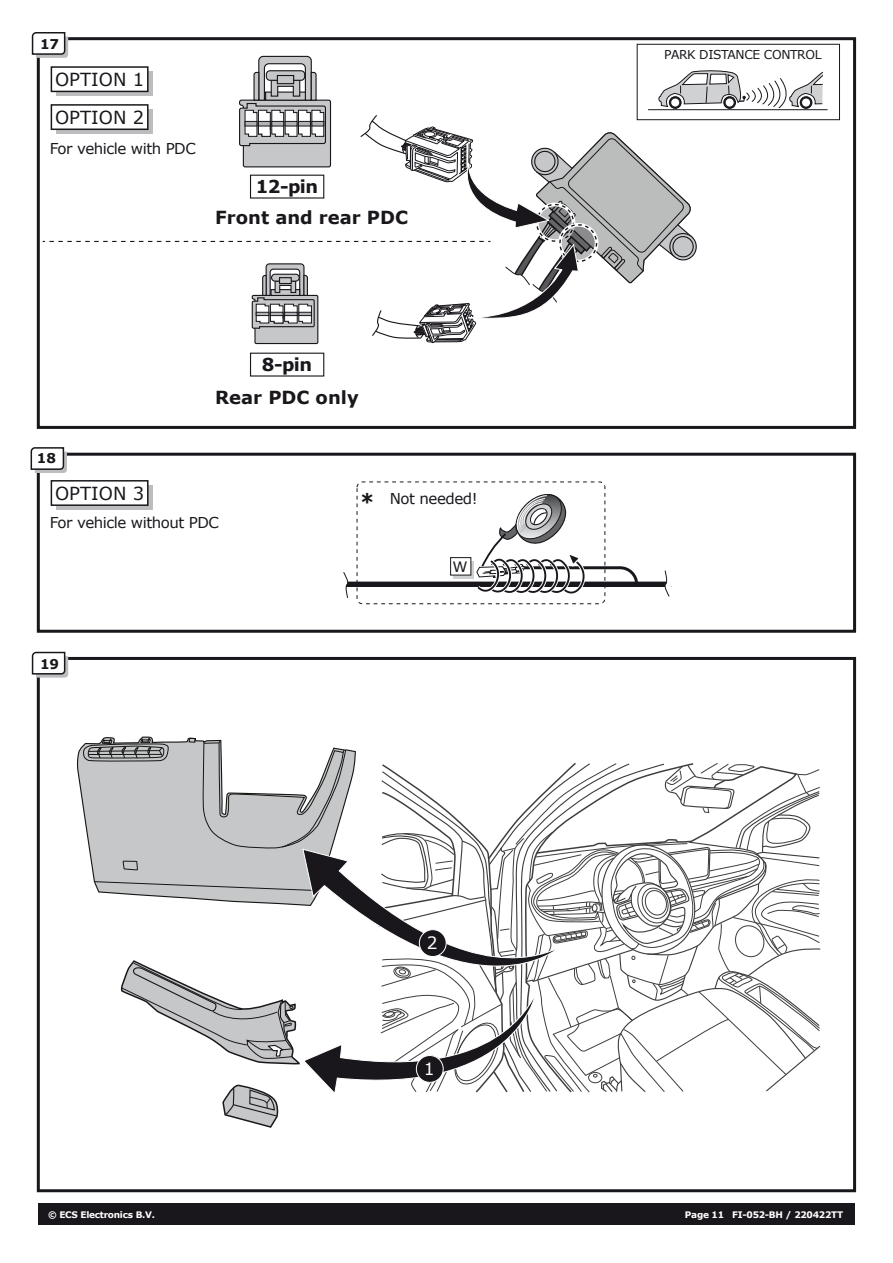
<style>
.page{position:relative;width:893px;height:1263px;background:#fff}
.page>*{position:absolute;margin:0;border:0;box-sizing:border-box;transform-origin:0 0}
.t1{font:700 18px "Verdana";color:#1a171c}
.t2{font:18px/37.8px "Verdana";color:#1a171c}
.t3{font:700 17.85px "Verdana";letter-spacing:-.03em;color:#1a171c}
.t4{font:17.1px "Verdana";color:#fff}
.t5{font:15px "Verdana";letter-spacing:-.03em;color:#1a171c}
.t6{font:14.4px "Verdana";color:#1a171c;scale:1.07 1}
.t7{font:700 13.5px "Verdana";color:#1a171c}
.t8{font:12.3px "Verdana";letter-spacing:-.03em;color:#1a171c}
.t9{font:700 9px "Verdana";letter-spacing:-.03em;color:#fff}
.s1{font-weight:700;font-size:21px}
</style>
<div class="page">
<div style="left:37px;top:657px;width:819px;height:535px;border:3px solid #1a171c"></div>
<svg style="left:31px;top:651px;width:37px;height:27px"></svg>
<svg style="left:249px;top:352px;width:76px;height:25px"></svg>
<hr style="left:648px;top:109px;width:180px;height:1px;background:#1a171c">
<div style="left:344px;top:582px;width:327px;height:5px;background:#1a171c"></div>
<div style="left:56px;top:485px;width:96px;height:25px;background:#bbbdbe"></div>
<div style="left:51px;top:480px;width:98px;height:26px;background:#fff;border:2px solid #1a171c"></div>
<div style="left:37px;top:453px;width:819px;height:180px;border:3px solid #1a171c"></div>
<svg style="left:30px;top:447px;width:37px;height:26px"></svg>
<svg style="left:453px;top:562px;width:20px;height:17px"></svg>
<div style="left:451px;top:558px;width:20px;height:17px;background:#fff"></div>
<div style="left:450px;top:557px;width:21px;height:18px;border:1px solid #1a171c"></div>
<svg style="left:473px;top:489px;width:167px;height:107px"></svg>
<div style="left:357px;top:481px;width:248px;height:123px;border:1px dashed #1a171c;border-radius:5px"></div>
<svg style="left:343px;top:572px;width:7px;height:26px"></svg>
<svg style="left:663px;top:570px;width:9px;height:27px"></svg>
<svg style="left:76px;top:746px;width:6px;height:56px"></svg>
<svg style="left:82px;top:737px;width:739px;height:391px"></svg>
<div style="left:416px;top:1055px;width:27px;height:27px;background:#1a171c;border-radius:50%"></div>
<div style="left:416px;top:1055px;width:28px;height:28px;border:1px solid #fff;border-radius:50%"></div>
<div style="left:419px;top:930px;width:27px;height:26px;background:#1a171c;border-radius:50%"></div>
<div style="left:419px;top:929px;width:28px;height:28px;border:1px solid #fff;border-radius:50%"></div>
<svg style="left:31px;top:32px;width:793px;height:313px"></svg>
<div style="left:38px;top:1203px;width:817px;height:21px;background:#1a171c"></div>
<p class="t7" style="left:40px;top:35px;width:21px">17</p>
<p class="t2" style="left:55px;top:60px;width:91px">OPTION 1<br>OPTION 2</p>
<p class="t5" style="left:50px;top:138px;width:148px">For vehicle with PDC</p>
<p class="t3" style="left:256px;top:174px;width:64px">12-pin</p>
<p class="t1" style="left:215px;top:205px;width:194px">Front and rear PDC</p>
<p class="t7" style="left:37px;top:449px;width:21px">18</p>
<p class="t3" style="left:262px;top:352px;width:52px">8-pin</p>
<p class="t1" style="left:215px;top:384px;width:145px">Rear PDC only</p>
<p class="t2" style="left:55px;top:474px;width:91px">OPTION 3</p>
<p class="t5" style="left:50px;top:512px;width:171px">For vehicle without PDC</p>
<p class="t7" style="left:40px;top:655px;width:21px">19</p>
<p class="t5" style="left:360px;top:488px;width:119px"><span class="s1">*</span> Not needed!</p>
<p class="t6" style="left:453px;top:557px;width:16px">W</p>
<p class="t4" style="left:427px;top:931px;width:12px">2</p>
<p class="t4" style="left:424px;top:1057px;width:12px">1</p>
<p class="t8" style="left:664px;top:47px;width:159px">PARK DISTANCE CONTROL</p>
<p class="t9" style="left:48px;top:1208px;width:108px">© ECS Electronics B.V.</p>
<p class="t9" style="left:685px;top:1208px;width:160px">Page 11 FI-052-BH / 220422TT</p>
</div>
